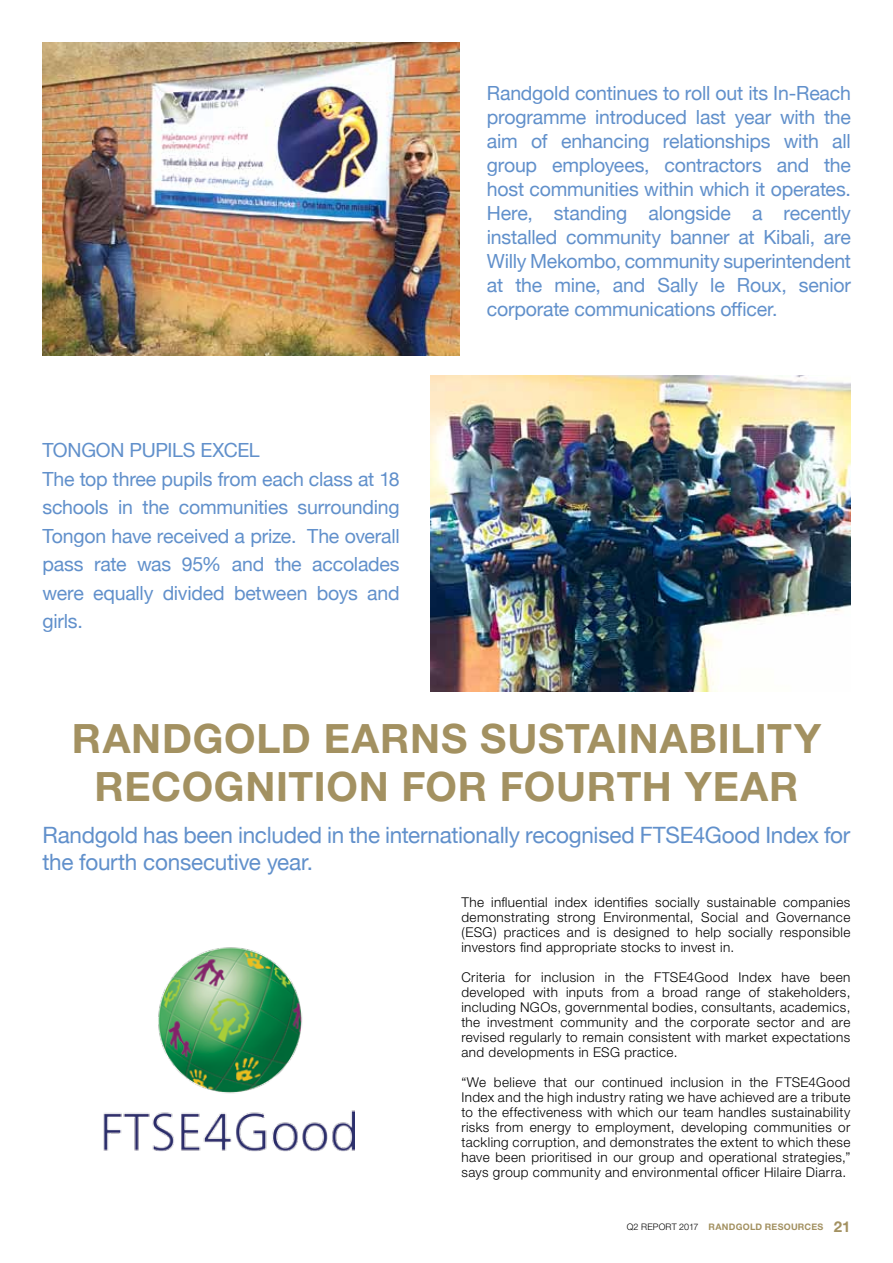
<style>
.page{position:relative;width:893px;height:1263px;background:#fff}
.page>*{position:absolute;margin:0;border:0;box-sizing:border-box;transform-origin:0 0}
.t1{font:700 40.5px/48.6px "Helvetica Neue";letter-spacing:.02em;color:#a39161;text-align:center}
.t2{font:22.5px/27px "Helvetica Neue";letter-spacing:-.01em;color:#6190cb}
.t3{font:19.5px/24px "Helvetica Neue";letter-spacing:-.01em;color:#6190cb;text-align:justify}
.t4{font:300 13.5px/15px "Helvetica Neue";letter-spacing:.03em;color:#000;text-align:justify}
.t5{font:700 9px "Helvetica Neue";letter-spacing:.03em;color:#a39161}
.s1{font-weight:300;color:#000}
.s2{font-size:15px}
</style>
<div class="page">
<img style="left:43px;top:43px;width:417px;height:313px">
<img style="left:430px;top:376px;width:420px;height:315px">
<img style="left:103px;top:947px;width:251px;height:205px">
<h3 class="t3" style="left:43px;top:435px;width:359px;line-height:28.5px;text-align:left">TONGON PUPILS EXCEL<br>The top three pupils from each class at 18 schools in the communities surrounding<br>Tongon have received a prize. The overall pass rate was 95% and the accolades were equally divided between boys and girls.</h3>
<p class="t3" style="left:487px;top:80px;width:366px">Randgold continues to roll out its In-Reach programme introduced last year with the aim of enhancing relationships with all group employees, contractors and the host communities within which it operates.<br>Here, standing alongside a recently installed community banner at Kibali, are Willy Mekombo, community superintendent at the mine, and Sally le Roux, senior corporate communications officer.</p>
<h1 class="t1" style="left:72px;top:713px;width:751px">RANDGOLD EARNS SUSTAINABILITY<br>RECOGNITION FOR FOURTH YEAR</h1>
<h2 class="t2" style="left:43px;top:820px;width:809px">Randgold has been included in the internationally recognised FTSE4Good Index for the fourth consecutive year.</h2>
<p class="t4" style="left:461px;top:894px;width:391px">The influential index identifies socially sustainable companies demonstrating strong Environmental, Social and Governance (ESG) practices and is designed to help socially responsible investors find appropriate stocks to invest in.</p>
<p class="t4" style="left:461px;top:969px;width:391px">Criteria for inclusion in the FTSE4Good Index have been developed with inputs from a broad range of stakeholders, including NGOs, governmental bodies, consultants, academics, the investment community and the corporate sector and are revised regularly to remain consistent with market expectations and developments in ESG practice.</p>
<p class="t4" style="left:461px;top:1074px;width:391px">“We believe that our continued inclusion in the FTSE4Good Index and the high industry rating we have achieved are a tribute to the effectiveness with which our team handles sustainability risks from energy to employment, developing communities or tackling corruption, and demonstrates the extent to which these have been prioritised in our group and operational strategies,” says group community and environmental officer Hilaire Diarra.</p>
<p class="t5" style="left:627px;top:1221px;width:225px"><span class="s1">Q2 REPORT 2017</span> RANDGOLD RESOURCES <span class="s2">21</span></p>
</div>
